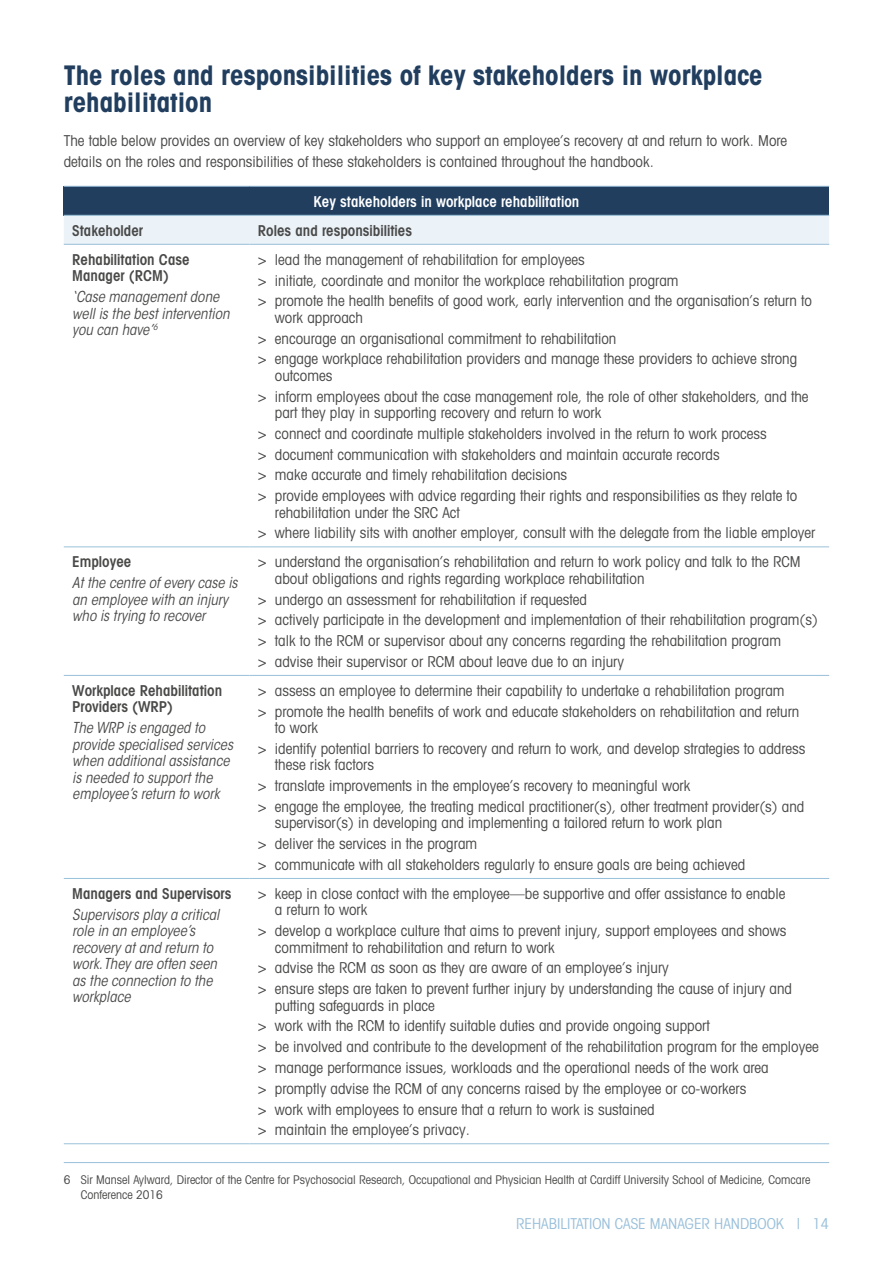
<style>
.page{position:relative;width:893px;height:1263px;background:#fff}
.page>*{position:absolute;margin:0;border:0;box-sizing:border-box;transform-origin:0 0}
.Heading_1{font:700 condensed 27px/27px "Avant Garde";color:#213e5f}
.TText_bullets{font:condensed 15px/16.5px "Avant Garde";color:#494948}
.TText{font:italic condensed 15px/16.5px "ITC Avant Garde Std";color:#494948}
.Text{font:condensed 15px/21px "Avant Garde";color:#494948}
.TText-2{font:600 condensed 15px/16.5px "Avant Garde";color:#494948}
.Text-2{font:600 condensed 15px "Avant Garde";color:#fff}
.t1{font:condensed 15px "Avant Garde";color:#9ac0da}
.Text-3{font:600 condensed 15px "Avant Garde";color:#494948}
.Footnote{font:condensed 12px/15px "Avant Garde";color:#494948}
</style>
<div class="page">
<div style="left:64px;top:186px;width:765px;height:29px;background:#213e5f"></div>
<div style="left:64px;top:216px;width:765px;height:28px;background:#ebf2f8"></div>
<hr style="left:64px;top:186px;width:185px;height:1px;background:#9ac0da">
<hr style="left:249px;top:186px;width:580px;height:1px;background:#9ac0da">
<hr style="left:64px;top:215px;width:185px;height:1px;background:#9ac0da">
<hr style="left:249px;top:215px;width:580px;height:1px;background:#9ac0da">
<hr style="left:64px;top:244px;width:185px;height:1px;background:#9ac0da">
<hr style="left:249px;top:244px;width:580px;height:1px;background:#9ac0da">
<hr style="left:64px;top:546px;width:185px;height:1px;background:#9ac0da">
<hr style="left:249px;top:546px;width:580px;height:1px;background:#9ac0da">
<hr style="left:64px;top:675px;width:185px;height:1px;background:#9ac0da">
<hr style="left:249px;top:675px;width:580px;height:1px;background:#9ac0da">
<hr style="left:64px;top:878px;width:185px;height:1px;background:#9ac0da">
<hr style="left:249px;top:878px;width:580px;height:1px;background:#9ac0da">
<hr style="left:64px;top:1143px;width:185px;height:1px;background:#9ac0da">
<hr style="left:249px;top:1143px;width:580px;height:1px;background:#9ac0da">
<hr style="left:64px;top:1162px;width:765px;height:1px;background:#9ac0da">
<h2 class="Heading_1" style="left:64px;top:62px;width:700px">The roles and responsibilities of key stakeholders in workplace rehabilitation</h2>
<p class="Text" style="left:64px;top:130px;width:725px">The table below provides an overview of key stakeholders who support an employee’s recovery at and return to work. More details on the roles and responsibilities of these stakeholders is contained throughout the handbook.</p>
<p class="Text-2" style="left:314px;top:192px;width:267px">Key stakeholders in workplace rehabilitation</p>
<p class="Text-3" style="left:72px;top:221px;width:72px">Stakeholder</p>
<p class="Text-3" style="left:258px;top:221px;width:156px">Roles and responsibilities</p>
<p class="TText-2" style="left:72px;top:251px;width:119px">Rehabilitation Case<br>Manager (RCM)</p>
<p class="TText" style="left:72px;top:289px;width:159px">‘Case management done well is the best intervention you can have’<sup>6</sup></p>
<p class="TText_bullets" style="left:258px;top:251px;width:328px">&gt; lead the management of rehabilitation for employees</p>
<p class="TText_bullets" style="left:258px;top:272px;width:422px">&gt; initiate, coordinate and monitor the workplace rehabilitation program</p>
<p class="TText_bullets" style="left:275px;top:292px;width:538px;text-indent:-17px">&gt; promote the health benefits of good work, early intervention and the organisation’s return to work approach</p>
<p class="TText_bullets" style="left:258px;top:330px;width:360px">&gt; encourage an organisational commitment to rehabilitation</p>
<p class="TText_bullets" style="left:275px;top:350px;width:524px;text-indent:-17px">&gt; engage workplace rehabilitation providers and manage these providers to achieve strong outcomes</p>
<p class="TText_bullets" style="left:275px;top:388px;width:535px;text-indent:-17px">&gt; inform employees about the case management role, the role of other stakeholders, and the part they play in supporting recovery and return to work</p>
<p class="TText_bullets" style="left:258px;top:425px;width:510px">&gt; connect and coordinate multiple stakeholders involved in the return to work process</p>
<p class="TText_bullets" style="left:258px;top:446px;width:463px">&gt; document communication with stakeholders and maintain accurate records</p>
<p class="TText_bullets" style="left:258px;top:466px;width:311px">&gt; make accurate and timely rehabilitation decisions</p>
<p class="TText_bullets" style="left:275px;top:487px;width:524px;text-indent:-17px">&gt; provide employees with advice regarding their rights and responsibilities as they relate to rehabilitation under the SRC Act</p>
<p class="TText_bullets" style="left:258px;top:524px;width:559px">&gt; where liability sits with another employer, consult with the delegate from the liable employer</p>
<p class="TText-2" style="left:72px;top:553px;width:61px">Employee</p>
<p class="TText" style="left:72px;top:575px;width:167px">At the centre of every case is an employee with an injury who is trying to recover</p>
<p class="TText-2" style="left:72px;top:682px;width:151px">Workplace Rehabilitation<br>Providers (WRP)</p>
<p class="TText" style="left:72px;top:720px;width:162px">The WRP is engaged to provide specialised services when additional assistance is needed to support the employee’s return to work</p>
<p class="TText_bullets" style="left:275px;top:553px;width:527px;text-indent:-17px">&gt; understand the organisation’s rehabilitation and return to work policy and talk to the RCM about obligations and rights regarding workplace rehabilitation</p>
<p class="TText_bullets" style="left:258px;top:591px;width:331px">&gt; undergo an assessment for rehabilitation if requested</p>
<p class="TText_bullets" style="left:258px;top:611px;width:561px">&gt; actively participate in the development and implementation of their rehabilitation program(s)</p>
<p class="TText_bullets" style="left:258px;top:632px;width:525px">&gt; talk to the RCM or supervisor about any concerns regarding the rehabilitation program</p>
<p class="TText_bullets" style="left:258px;top:653px;width:368px">&gt; advise their supervisor or RCM about leave due to an injury</p>
<p class="TText_bullets" style="left:258px;top:682px;width:528px">&gt; assess an employee to determine their capability to undertake a rehabilitation program</p>
<p class="TText_bullets" style="left:275px;top:703px;width:526px;text-indent:-17px">&gt; promote the health benefits of work and educate stakeholders on rehabilitation and return to work</p>
<p class="TText_bullets" style="left:275px;top:740px;width:532px;text-indent:-17px">&gt; identify potential barriers to recovery and return to work, and develop strategies to address these risk factors</p>
<p class="TText_bullets" style="left:258px;top:777px;width:434px">&gt; translate improvements in the employee’s recovery to meaningful work</p>
<p class="TText_bullets" style="left:275px;top:798px;width:531px;text-indent:-17px">&gt; engage the employee, the treating medical practitioner(s), other treatment provider(s) and supervisor(s) in developing and implementing a tailored return to work plan</p>
<p class="TText_bullets" style="left:258px;top:835px;width:221px">&gt; deliver the services in the program</p>
<p class="TText_bullets" style="left:258px;top:856px;width:489px">&gt; communicate with all stakeholders regularly to ensure goals are being achieved</p>
<p class="TText-2" style="left:72px;top:885px;width:161px">Managers and Supervisors</p>
<p class="TText" style="left:72px;top:906px;width:148px">Supervisors play a critical role in an employee’s recovery at and return to work. They are often seen as the connection to the workplace</p>
<p class="TText_bullets" style="left:275px;top:885px;width:512px;text-indent:-17px">&gt; keep in close contact with the employee—be supportive and offer assistance to enable a return to work</p>
<p class="TText_bullets" style="left:275px;top:922px;width:513px;text-indent:-17px">&gt; develop a workplace culture that aims to prevent injury, support employees and shows commitment to rehabilitation and return to work</p>
<p class="TText_bullets" style="left:258px;top:959px;width:412px">&gt; advise the RCM as soon as they are aware of an employee’s injury</p>
<p class="TText_bullets" style="left:275px;top:980px;width:519px;text-indent:-17px">&gt; ensure steps are taken to prevent further injury by understanding the cause of injury and putting safeguards in place</p>
<p class="TText_bullets" style="left:258px;top:1017px;width:453px">&gt; work with the RCM to identify suitable duties and provide ongoing support</p>
<p class="TText_bullets" style="left:258px;top:1038px;width:562px">&gt; be involved and contribute to the development of the rehabilitation program for the employee</p>
<p class="TText_bullets" style="left:258px;top:1059px;width:512px">&gt; manage performance issues, workloads and the operational needs of the work area</p>
<p class="TText_bullets" style="left:258px;top:1080px;width:490px">&gt; promptly advise the RCM of any concerns raised by the employee or co-workers</p>
<p class="TText_bullets" style="left:258px;top:1100px;width:398px">&gt; work with employees to ensure that a return to work is sustained</p>
<p class="TText_bullets" style="left:258px;top:1121px;width:213px">&gt; maintain the employee’s privacy.</p>
<p class="Footnote" style="left:81px;top:1172px;width:731px;text-indent:-17px">6 Sir Mansel Aylward, Director of the Centre for Psychosocial Research, Occupational and Physician Health at Cardiff University School of Medicine, Comcare<br>Conference 2016</p>
<p class="t1" style="left:516px;top:1214px;width:314px">REHABILITATION CASE MANAGER HANDBOOK | 14</p>
</div>
